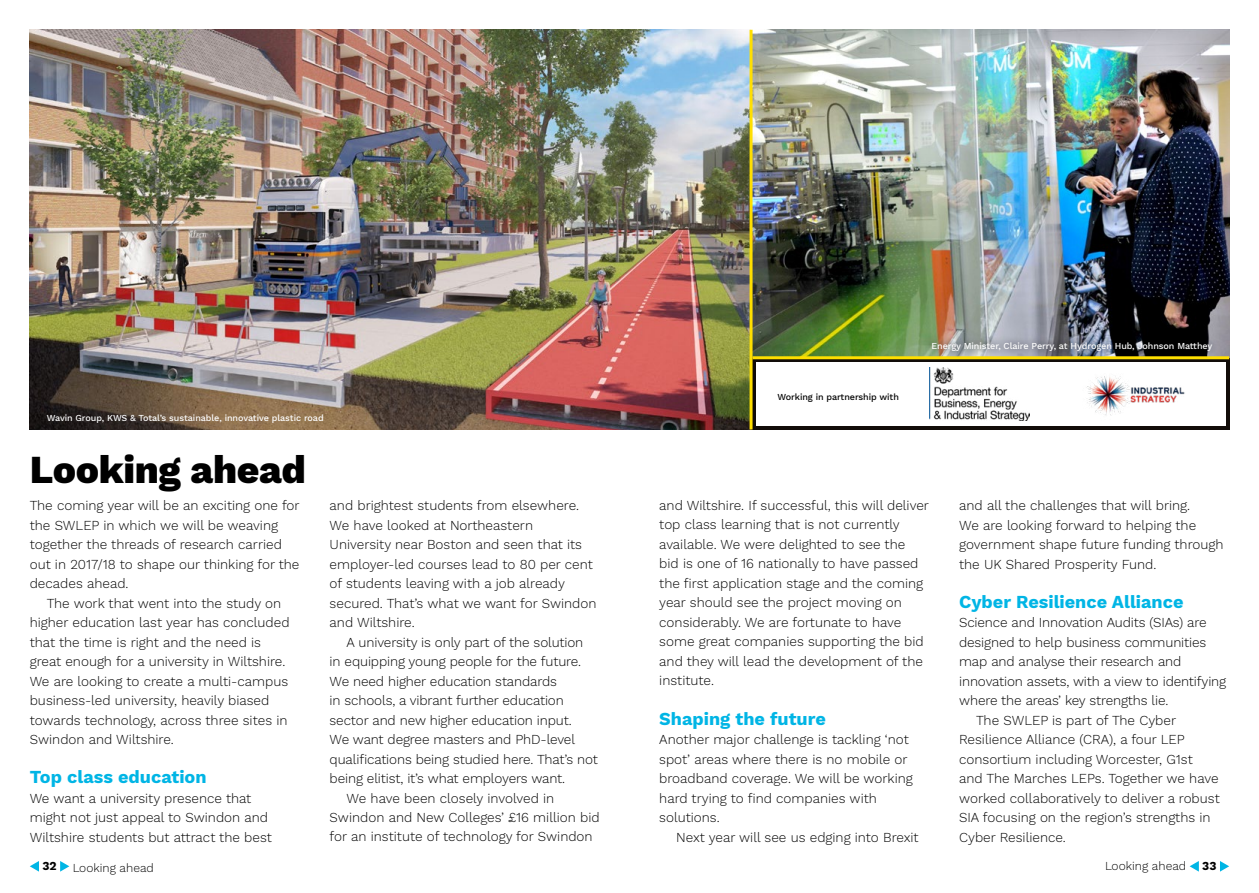
<style>
.page{position:relative;width:1259px;height:893px;background:#fff}
.page>*{position:absolute;margin:0;border:0;box-sizing:border-box;transform-origin:0 0}
.t1{font:800 39px "Work Sans";letter-spacing:-.01em;color:#000}
.t2{font:700 18px "Work Sans";color:#00b5e5}
.t3{font:300 13.5px/19.5px "Work Sans";color:#000}
.t4{font:300 12px "Work Sans";color:#000}
.t5{font:700 12px "Work Sans";color:#000}
.t6{font:500 9px "Work Sans";letter-spacing:-.005em;color:#fff}
.t7{font:500 9px "Work Sans";letter-spacing:-.005em;color:#000}
</style>
<div class="page">
<svg style="left:752px;top:359px;width:477px;height:70px;background:#3d382a"></svg>
<img style="left:752px;top:30px;width:477px;height:326px">
<img style="left:30px;top:30px;width:719px;height:399px">
<svg style="left:30px;top:861px;width:9px;height:11px"></svg>
<svg style="left:60px;top:861px;width:9px;height:11px"></svg>
<svg style="left:1189px;top:861px;width:9px;height:10px"></svg>
<svg style="left:1220px;top:861px;width:9px;height:11px"></svg>
<hr style="left:749px;top:30px;width:3px;height:399px;background:#ffdf00">
<hr style="left:752px;top:356px;width:477px;height:3px;background:#ffdf00">
<div style="left:924px;top:335px;width:295px;height:24px;background:#000;opacity:.75"></div>
<div style="left:756px;top:363px;width:290px;height:63px;background:#fff"></div>
<img style="left:929px;top:368px;width:100px;height:53px">
<div style="left:1037px;top:363px;width:188px;height:63px;background:#fff"></div>
<img style="left:1086px;top:376px;width:99px;height:39px">
<p class="t6" style="left:47px;top:412px;width:278px">Wavin Group, KWS &amp; Total’s sustainable, innovative plastic road</p>
<h1 class="t1" style="left:30px;top:447px;width:278px">Looking ahead</h1>
<p class="t3" style="left:30px;top:496px;width:271px">The coming year will be an exciting one for the SWLEP in which we will be weaving together the threads of research carried out in 2017/18 to shape our thinking for the decades ahead.</p>
<p class="t3" style="left:30px;top:594px;width:261px;text-indent:17px">The work that went into the study on higher education last year has concluded that the time is right and the need is great enough for a university in Wiltshire.<br>We are looking to create a multi-campus business-led university, heavily biased towards technology, across three sites in Swindon and Wiltshire.</p>
<h2 class="t2" style="left:30px;top:766px;width:178px">Top class education</h2>
<p class="t3" style="left:30px;top:789px;width:244px">We want a university presence that might not just appeal to Swindon and<br>Wiltshire students but attract the best</p>
<p class="t3" style="left:330px;top:496px;width:268px">and brightest students from elsewhere.<br>We have looked at Northeastern University near Boston and seen that its employer-led courses lead to 80 per cent of students leaving with a job already secured. That’s what we want for Swindon and Wiltshire.</p>
<p class="t3" style="left:347px;top:633px;width:238px">A university is only part of the solution</p>
<p class="t3" style="left:330px;top:652px;width:253px">in equipping young people for the future.</p>
<p class="t3" style="left:330px;top:672px;width:229px">We need higher education standards</p>
<p class="t3" style="left:330px;top:691px;width:236px">in schools, a vibrant further education</p>
<p class="t3" style="left:330px;top:711px;width:243px">sector and new higher education input.</p>
<p class="t3" style="left:330px;top:730px;width:247px">We want degree masters and PhD-level</p>
<p class="t3" style="left:330px;top:750px;width:270px">qualifications being studied here. That’s not</p>
<p class="t3" style="left:330px;top:769px;width:237px">being elitist, it’s what employers want.</p>
<p class="t3" style="left:347px;top:789px;width:209px">We have been closely involved in</p>
<p class="t3" style="left:330px;top:808px;width:271px">Swindon and New Colleges’ £16 million bid</p>
<p class="t3" style="left:330px;top:828px;width:264px">for an institute of technology for Swindon</p>
<p class="t7" style="left:777px;top:392px;width:123px">Working in partnership with</p>
<p class="t6" style="left:931px;top:341px;width:282px">Energy Minister, Claire Perry, at Hydrogen Hub, Johnson Matthey</p>
<p class="t3" style="left:659px;top:496px;width:271px">and Wiltshire. If successful, this will deliver top class learning that is not currently available. We were delighted to see the<br>bid is one of 16 nationally to have passed the first application stage and the coming year should see the project moving on considerably. We are fortunate to have some great companies supporting the bid and they will lead the development of the institute.</p>
<h2 class="t2" style="left:659px;top:708px;width:168px">Shaping the future</h2>
<p class="t3" style="left:659px;top:730px;width:255px">Another major challenge is tackling ‘not spot’ areas where there is no mobile or broadband coverage. We will be working hard trying to find companies with solutions.</p>
<p class="t3" style="left:676px;top:828px;width:244px">Next year will see us edging into Brexit</p>
<p class="t3" style="left:959px;top:496px;width:266px">and all the challenges that will bring.<br>We are looking forward to helping the government shape future funding through the UK Shared Prosperity Fund.</p>
<h2 class="t2" style="left:959px;top:591px;width:226px">Cyber Resilience Alliance</h2>
<p class="t3" style="left:959px;top:613px;width:249px">Science and Innovation Audits (SIAs) are</p>
<p class="t3" style="left:959px;top:633px;width:249px">designed to help business communities</p>
<p class="t3" style="left:959px;top:652px;width:224px">map and analyse their research and</p>
<p class="t3" style="left:959px;top:672px;width:268px">innovation assets, with a view to identifying</p>
<p class="t3" style="left:959px;top:691px;width:211px">where the areas’ key strengths lie.</p>
<p class="t3" style="left:976px;top:711px;width:201px">The SWLEP is part of The Cyber</p>
<p class="t3" style="left:959px;top:730px;width:227px">Resilience Alliance (CRA), a four LEP</p>
<p class="t3" style="left:959px;top:750px;width:235px">consortium including Worcester, G1st</p>
<p class="t3" style="left:959px;top:769px;width:261px">and The Marches LEPs. Together we have</p>
<p class="t3" style="left:959px;top:789px;width:262px">worked collaboratively to deliver a robust</p>
<p class="t3" style="left:959px;top:808px;width:253px">SIA focusing on the region’s strengths in</p>
<p class="t3" style="left:959px;top:828px;width:108px">Cyber Resilience.</p>
<p class="t5" style="left:42px;top:859px;width:16px">32</p>
<p class="t4" style="left:73px;top:860px;width:83px">Looking ahead</p>
<p class="t4" style="left:1105px;top:859px;width:83px">Looking ahead</p>
<p class="t5" style="left:1202px;top:859px;width:16px">33</p>
</div>
